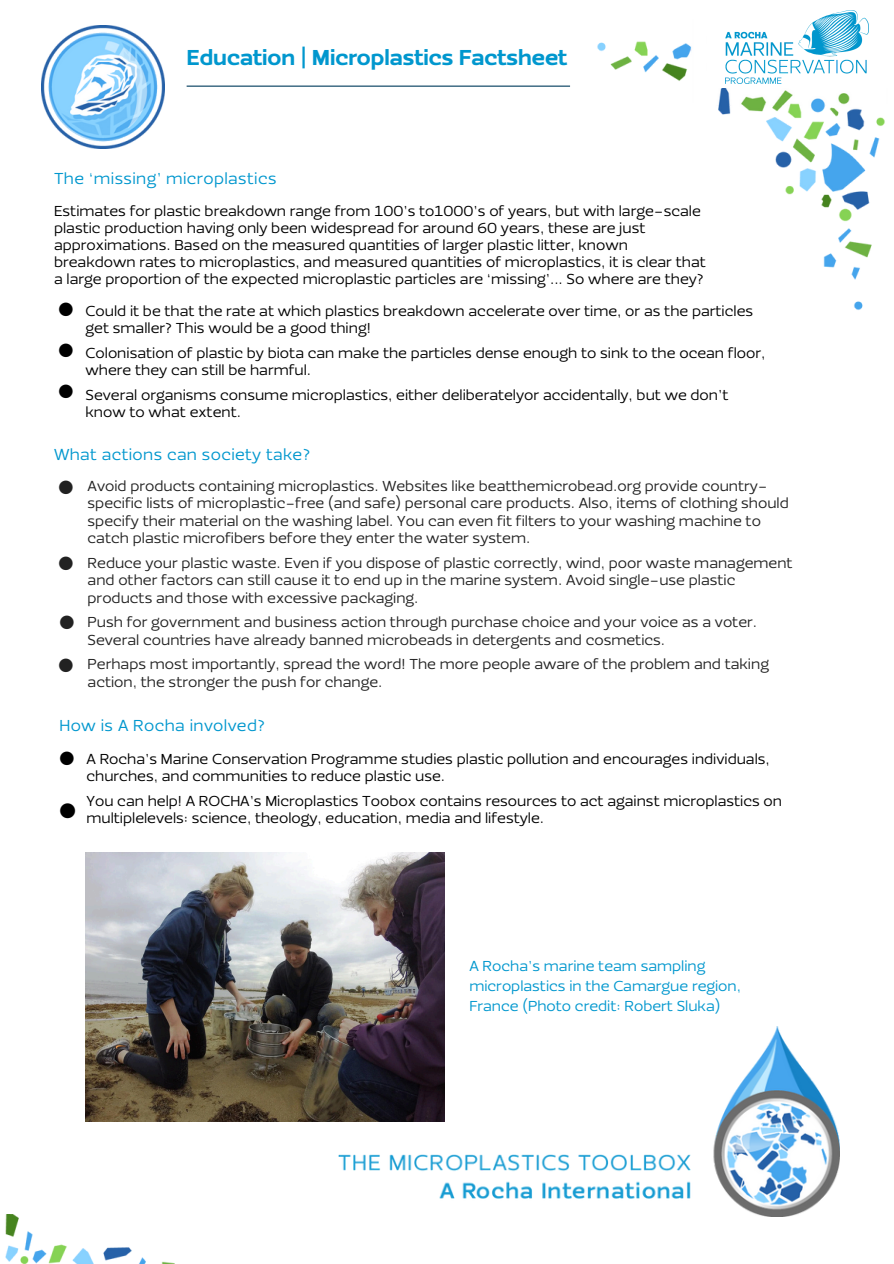
<style>
.page{position:relative;width:894px;height:1264px;background:#fff}
.page>*{position:absolute;margin:0;border:0;box-sizing:border-box;transform-origin:0 0}
.t1{font:900 22.35px "Ezzo";color:#0097ce}
.t2{font:16.5px "Ezzo";letter-spacing:.02em;color:#0097ce}
.t3{font:16.5px "Noto Sans CJ Ksc";color:#000}
.t4{font:15px/16.8px "Ezzo";color:#000}
.t5{font:15px/17.5px "Ezzo";color:#222}
.t6{font:15px/20.2px "Ezzo";color:#0097ce}
.t7{font:15px "Noto Sans CJ Ksc";color:#000}
.t8{font:15px "Noto Sans CJ Ksc";color:#222}
</style>
<div class="page">
<img style="left:42px;top:26px;width:122px;height:123px">
<img style="left:86px;top:852px;width:358px;height:269px">
<img style="left:5px;top:1214px;width:168px;height:49px">
<img style="left:339px;top:1026px;width:500px;height:190px">
<hr style="left:186px;top:86px;width:384px;height:1px;background:#003b5c">
<img style="left:597px;top:41px;width:288px;height:269px">
<div style="left:707px;top:14px;width:181px;height:73px;background:#fff"></div>
<img style="left:725px;top:10px;width:143px;height:73px">
<p class="t1" style="left:187px;top:49px;width:382px">Education | Microplastics Factsheet</p>
<p class="t2" style="left:54px;top:172px;width:224px">The ‘missing’ microplastics</p>
<p class="t4" style="left:54px;top:204px;width:653px">Estimates for plastic breakdown range from 100’s to1000’s of years, but with large-scale plastic production having only been widespread for around 60 years, these are just approximations. Based on the measured quantities of larger plastic litter, known breakdown rates to microplastics, and measured quantities of microplastics, it is clear that a large proportion of the expected microplastic particles are ‘missing’... So where are they?</p>
<p class="t7" style="left:58px;top:297px;width:16px">●</p>
<p class="t4" style="left:86px;top:303px;width:669px;line-height:17.5px">Could it be that the rate at which plastics breakdown accelerate over time, or as the particles get smaller? This would be a good thing!</p>
<p class="t4" style="left:86px;top:345px;width:681px;line-height:17.5px">Colonisation of plastic by biota can make the particles dense enough to sink to the ocean floor, where they can still be harmful.</p>
<p class="t4" style="left:86px;top:387px;width:644px;line-height:17.5px">Several organisms consume microplastics, either deliberatelyor accidentally, but we don’t know to what extent.</p>
<p class="t7" style="left:58px;top:338px;width:16px">●</p>
<p class="t7" style="left:58px;top:380px;width:16px">●</p>
<p class="t2" style="left:54px;top:449px;width:258px">What actions can society take?</p>
<p class="t8" style="left:58px;top:475px;width:16px">●</p>
<p class="t5" style="left:88px;top:478px;width:702px">Avoid products containing microplastics. Websites like beatthemicrobead.org provide country&shy;specific lists of microplastic-free (and safe) personal care products. Also, items of clothing should specify their material on the washing label. You can even fit filters to your washing machine to catch plastic microfibers before they enter the water system.</p>
<p class="t5" style="left:88px;top:555px;width:706px">Reduce your plastic waste. Even if you dispose of plastic correctly, wind, poor waste management and other factors can still cause it to end up in the marine system. Avoid single-use plastic products and those with excessive packaging.</p>
<p class="t5" style="left:88px;top:615px;width:670px">Push for government and business action through purchase choice and your voice as a voter.<br>Several countries have already banned microbeads in detergents and cosmetics.</p>
<p class="t5" style="left:88px;top:656px;width:682px;line-height:18px">Perhaps most importantly, spread the word! The more people aware of the problem and taking action, the stronger the push for change.</p>
<p class="t8" style="left:58px;top:551px;width:16px">●</p>
<p class="t8" style="left:59px;top:610px;width:16px">●</p>
<p class="t8" style="left:58px;top:653px;width:16px">●</p>
<p class="t2" style="left:59px;top:719px;width:207px">How is A Rocha involved?</p>
<p class="t7" style="left:59px;top:746px;width:16px">●</p>
<p class="t4" style="left:86px;top:751px;width:684px;line-height:17.5px">A Rocha’s Marine Conservation Programme studies plastic pollution and encourages individuals, churches, and communities to reduce plastic use.</p>
<p class="t4" style="left:86px;top:793px;width:697px">You can help! A ROCHA’s Microplastics Toobox contains resources to act against microplastics on</p>
<p class="t3" style="left:59px;top:798px;width:18px">●</p>
<p class="t4" style="left:86px;top:811px;width:459px">multiplelevels: science, theology, education, media and lifestyle.</p>
<p class="t6" style="left:469px;top:956px;width:273px">A Rocha’s marine team sampling microplastics in the Camargue region,<br>France (Photo credit: Robert Sluka)</p>
</div>
